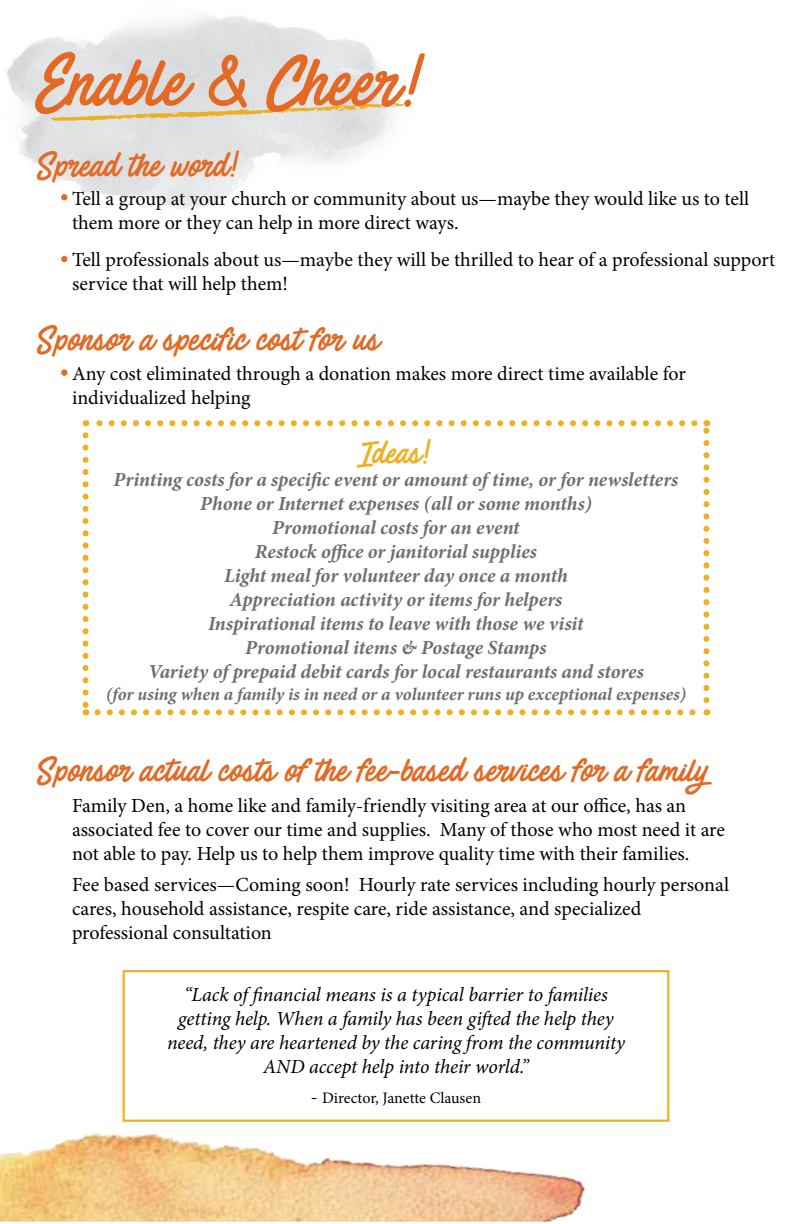
<style>
.page{position:relative;width:792px;height:1224px;background:#fff}
.page>*{position:absolute;margin:0;border:0;box-sizing:border-box;transform-origin:0 0}
.t1{font:65.8px "Painted Paradise";color:#e26a25}
.t2{font:32px "Painted Paradise";color:#e26a25}
.t3{font:30.2px "Painted Paradise";color:#ecb020}
.t4{font:20px/24px "Minion Pro";letter-spacing:-.005em;color:#000}
.t5{font:italic 700 20px/24px "Minion Pro";letter-spacing:-.005em;color:#6d6e71;text-align:center}
.t6{font:italic 20px/24px "Minion Pro";letter-spacing:-.005em;color:#000;text-align:center}
.t7{font:italic 700 18px "Minion Pro";letter-spacing:-.005em;color:#6d6e71}
.t8{font:16px "Minion Pro";letter-spacing:-.005em;color:#000}
.s1{font-family:"Comic Sans MS"}
.s2{font-family:"Comic Sans MS";font-style:italic}
.s3{font-style:italic;font-size:20px}
</style>
<div class="page">
<img style="left:0;top:1121px;width:670px;height:101px">
<svg style="left:50px;top:102px;width:365px;height:20px;background:#e4dac3"></svg>
<svg style="left:61px;top:194px;width:6px;height:6px"></svg>
<div style="left:123px;top:970px;width:546px;height:152px;border:2px solid #ecb020"></div>
<svg style="left:61px;top:256px;width:6px;height:6px"></svg>
<div style="left:61px;top:369px;width:6px;height:7px;background:#e26a25;border-radius:50%"></div>
<svg style="left:98px;top:709px;width:598px;height:6px"></svg>
<svg style="left:83px;top:435px;width:6px;height:280px"></svg>
<svg style="left:703px;top:420px;width:6px;height:280px"></svg>
<svg style="left:86px;top:420px;width:608px;height:6px"></svg>
<h1 class="t1" style="left:38px;top:51px;width:406px">Enable <span class="s1">&amp;</span> Cheer<span class="s2">!</span></h1>
<h2 class="t2" style="left:38px;top:149px;width:209px">Spread the word<span class="s2">!</span></h2>
<p class="t4" style="left:72px;top:186px;width:679px">Tell a group at your church or community about us—maybe they would like us to tell them more or they can help in more direct ways.</p>
<p class="t4" style="left:72px;top:248px;width:705px">Tell professionals about us—maybe they will be thrilled to hear of a professional support service that will help them!</p>
<h2 class="t2" style="left:38px;top:324px;width:343px">Sponsor a specific cost for us</h2>
<p class="t4" style="left:72px;top:362px;width:615px">Any cost eliminated through a donation makes more direct time available for individualized helping</p>
<h3 class="t3" style="left:363px;top:438px;width:75px">Ideas<span class="s2">!</span></h3>
<p class="t5" style="left:114px;top:467px;width:566px">Printing costs for a specific event or amount of time, or for newsletters Phone or Internet expenses (all or some months)<br>Promotional costs for an event<br>Restock office or janitorial supplies<br>Light meal for volunteer day once a month<br>Appreciation activity or items for helpers<br>Inspirational items to leave with those we visit<br>Promotional items &amp; Postage Stamps<br>Variety of prepaid debit cards for local restaurants and stores</p>
<p class="t7" style="left:106px;top:681px;width:582px">(for using when a family is in need or a volunteer runs up exceptional expenses)</p>
<h2 class="t2" style="left:38px;top:755px;width:672px">Sponsor actual costs of the fee<span class="s1">-</span>based services for a family</h2>
<p class="t4" style="left:72px;top:794px;width:654px">Family Den, a home like and family-friendly visiting area at our office, has an associated fee to cover our time and supplies. Many of those who most need it are not able to pay. Help us to help them improve quality time with their families.</p>
<p class="t4" style="left:72px;top:873px;width:659px">Fee based services—Coming soon! Hourly rate services including hourly personal cares, household assistance, respite care, ride assistance, and specialized professional consultation</p>
<p class="t6" style="left:167px;top:982px;width:459px">“Lack of financial means is a typical barrier to families getting help. When a family has been gifted the help they need, they are heartened by the caring from the community AND accept help into their world.”</p>
<p class="t8" style="left:311px;top:1087px;width:172px"><span class="s3">-</span> Director, Janette Clausen</p>
</div>
